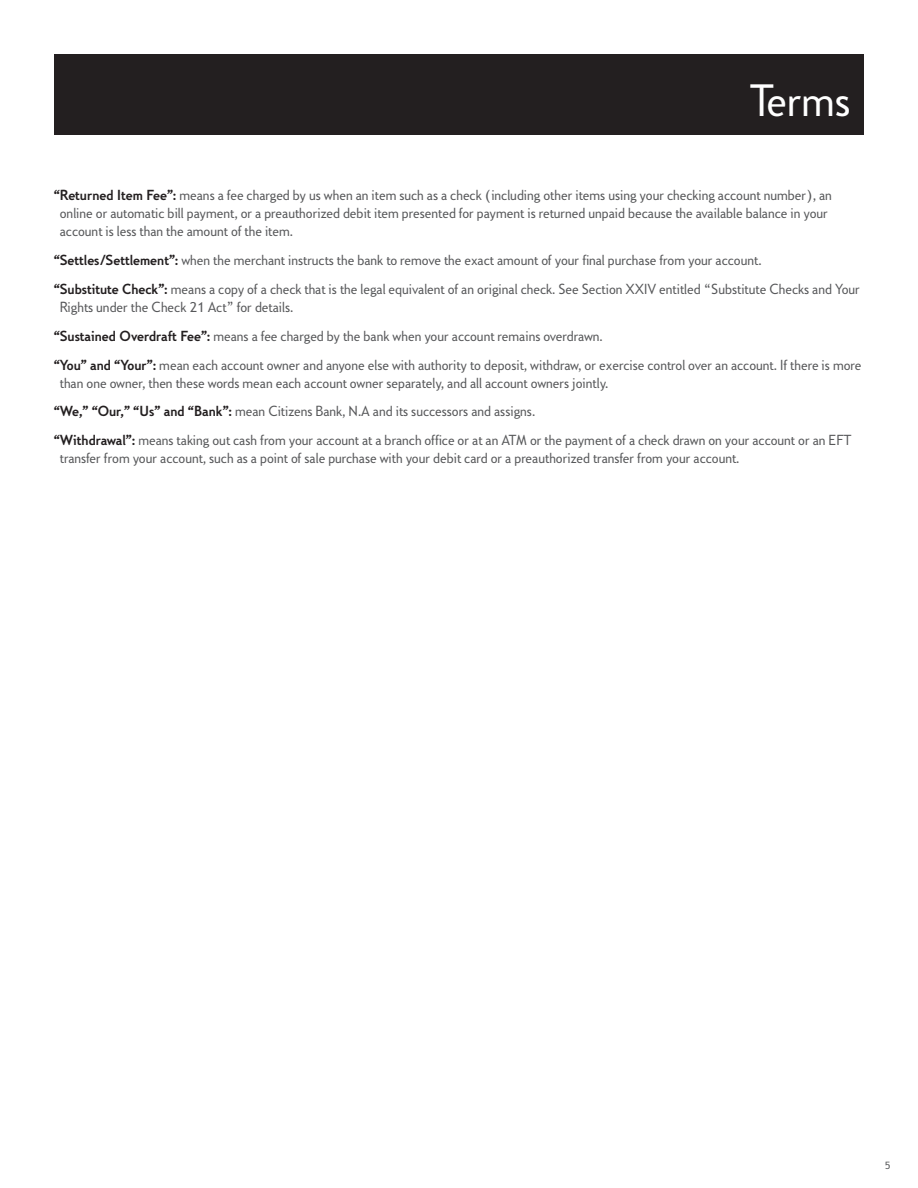
<style>
.page{position:relative;width:918px;height:1188px;background:#fff}
.page>*{position:absolute;margin:0;border:0;box-sizing:border-box;transform-origin:0 0}
.t1{font:44.25px "Citi Sans";letter-spacing:-.005em;color:#fff}
.t2{font:14.25px/28.8px "Citi Sans";color:#57585a}
.t3{font:10.5px "Citi Sans";color:#57585a}
.s1{font-weight:700;color:#231f20}
</style>
<div class="page">
<div style="left:54px;top:54px;width:810px;height:81px;background:#231f20"></div>
<h1 class="t1" style="left:750px;top:74px;width:102px">Terms</h1>
<p class="t2" style="left:60px;top:186px;width:774px;line-height:18px;text-indent:-6px"><span class="s1">“Returned Item Fee”:</span> means a fee charged by us when an item such as a check (including other items using your checking account number), an online or automatic bill payment, or a preauthorized debit item presented for payment is returned unpaid because the available balance in your account is less than the amount of the item.</p>
<p class="t2" style="left:54px;top:245px;width:807px"><span class="s1">“Settles/Settlement”:</span> when the merchant instructs the bank to remove the exact amount of your final purchase from your account.<br><span class="s1">“Substitute Check”:</span> means a copy of a check that is the legal equivalent of an original check. See Section XXIV entitled “Substitute Checks and Your</p>
<p class="t2" style="left:54px;top:292px;width:809px;text-indent:6px">Rights under the Check 21 Act” for details.<br><span class="s1">“Sustained Overdraft Fee”:</span> means a fee charged by the bank when your account remains overdrawn.<br><span class="s1">“You” and “Your”:</span> mean each account owner and anyone else with authority to deposit, withdraw, or exercise control over an account. If there is more</p>
<p class="t2" style="left:54px;top:368px;width:799px;text-indent:6px">than one owner, then these words mean each account owner separately, and all account owners jointly.<br><span class="s1">“We,” “Our,” “Us” and “Bank”:</span> mean Citizens Bank, N.A and its successors and assigns.<br><span class="s1">“Withdrawal”:</span> means taking out cash from your account at a branch office or at an ATM or the payment of a check drawn on your account or an EFT</p>
<p class="t2" style="left:60px;top:443px;width:681px">transfer from your account, such as a point of sale purchase with your debit card or a preauthorized transfer from your account.</p>
<p class="t3" style="left:885px;top:1159px;width:7px">5</p>
</div>
